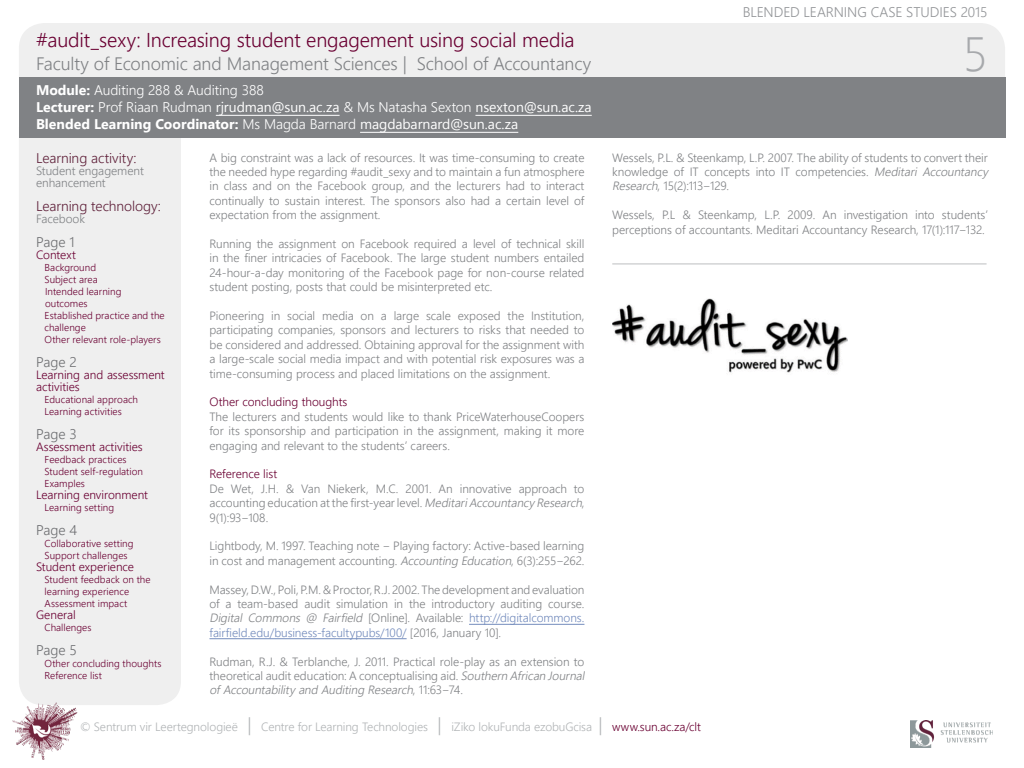
<style>
.page{position:relative;width:1024px;height:768px;background:#fff}
.page>*{position:absolute;margin:0;border:0;box-sizing:border-box;transform-origin:0 0}
.t1{font:300 48px "Segoe UI";color:#a7a9ac}
.t2{font:300 20px "Segoe UI";letter-spacing:-.005em;color:#6a0032}
.t3{font:300 18px "Segoe UI";letter-spacing:-.01em;color:#808285}
.t4{font:300 14px/17px "Segoe UI";letter-spacing:-.005em;color:#fff}
.t5{font:300 14px "Segoe UI";letter-spacing:-.005em;color:#60223b}
.t6{font:300 14px "Segoe UI";letter-spacing:-.005em;color:#939598}
.t7{font:300 14px "Segoe UI";letter-spacing:-.005em;color:#6d6e71}
.t8{font:300 12px/14.4px "Segoe UI";letter-spacing:-.005em;color:#808285;text-align:justify}
.t9{font:300 12px/12px "Segoe UI";letter-spacing:-.005em;color:#6a0032}
.t10{font:300 12px "Segoe UI";letter-spacing:-.01em;color:#b1b4b6}
.t11{font:300 10px/12px "Segoe UI";letter-spacing:.005em;color:#6a0032}
.s1{font-weight:700}
.s2{font-weight:400}
.s3{font-style:italic}
.s4{color:#748cbd}
.s5{font-size:18px}
.s6{color:#6a0032}
</style>
<div class="page">
<div style="left:19px;top:23px;width:986px;height:94px;background:#efefef;border-radius:26px"></div>
<div style="left:19px;top:106px;width:162px;height:599px;background:#efefef;border-radius:24px"></div>
<div style="left:19px;top:77px;width:986px;height:61px;background:#808285"></div>
<hr style="left:216px;top:115px;width:124px;height:1px;background:#fff">
<hr style="left:475px;top:115px;width:117px;height:1px;background:#fff">
<hr style="left:360px;top:132px;width:158px;height:1px;background:#fff">
<img style="left:12px;top:701px;width:66px;height:59px">
<hr style="left:469px;top:624px;width:115px;height:1px;background:#748cbd">
<hr style="left:209px;top:638px;width:198px;height:1px;background:#748cbd">
<hr style="left:612px;top:264px;width:375px;height:1px;background:#bcbec0">
<img style="left:612px;top:298px;width:235px;height:75px">
<img style="left:910px;top:720px;width:83px;height:28px">
<h2 class="t2" style="left:36px;top:24px;width:540px">#audit_sexy: Increasing student engagement using social media</h2>
<p class="t4" style="left:36px;top:81px;width:557px"><span class="s1">Module:</span> Auditing 288 &amp; Auditing 388<br><span class="s1">Lecturer:</span> Prof Riaan Rudman <span class="s2">rjrudman@sun.ac.za</span> &amp; Ms Natasha Sexton <span class="s2">nsexton@sun.ac.za<br></span><span class="s1">Blended Learning Coordinator:</span> Ms Magda Barnard <span class="s2">magdabarnard@sun.ac.za</span></p>
<h3 class="t3" style="left:36px;top:50px;width:557px">Faculty of Economic and Management Sciences | School of Accountancy</h3>
<p class="t6" style="left:743px;top:1px;width:246px">BLENDED LEARNING CASE STUDIES 2015</p>
<h1 class="t1" style="left:963px;top:21px;width:26px">5</h1>
<p class="t8" style="left:209px;top:150px;width:377px">A big constraint was a lack of resources. It was time-consuming to create the needed hype regarding #audit_sexy and to maintain a fun atmosphere in class and on the Facebook group, and the lecturers had to interact continually to sustain interest. The sponsors also had a certain level of expectation from the assignment.</p>
<p class="t8" style="left:209px;top:236px;width:377px">Running the assignment on Facebook required a level of technical skill in the finer intricacies of Facebook. The large student numbers entailed 24-hour-a-day monitoring of the Facebook page for non-course related student posting, posts that could be misinterpreted etc.</p>
<p class="t8" style="left:209px;top:308px;width:377px">Pioneering in social media on a large scale exposed the Institution, participating companies, sponsors and lecturers to risks that needed to be considered and addressed. Obtaining approval for the assignment with a large-scale social media impact and with potential risk exposures was a time-consuming process and placed limitations on the assignment.</p>
<p class="t9" style="left:209px;top:396px;width:140px">Other concluding thoughts</p>
<p class="t8" style="left:209px;top:409px;width:377px">The lecturers and students would like to thank PriceWaterhouseCoopers for its sponsorship and participation in the assignment, making it more engaging and relevant to the students’ careers.</p>
<p class="t9" style="left:209px;top:468px;width:69px">Reference list</p>
<p class="t8" style="left:209px;top:481px;width:377px">De Wet, J.H. &amp; Van Niekerk, M.C. 2001. An innovative approach to accounting education at the first-year level. <span class="s3">MeditariAccountancy Research</span>, 9(1):93−108.</p>
<p class="t8" style="left:209px;top:538px;width:377px">Lightbody, M. 1997. Teaching note − Playing factory: Active-based learning in cost and management accounting. <span class="s3">Accounting Education</span>, 6(3):255−262.</p>
<p class="t8" style="left:209px;top:582px;width:377px">Massey, D.W., Poli, P.M. &amp; Proctor, R.J. 2002. The development and evaluation of a team-based audit simulation in the introductory auditing course.<br><span class="s3">Digital Commons @ Fairfield</span> [Online]. Available: <span class="s4">http://digitalcommons. fairfield.edu/business-facultypubs/100/</span> [2016, January 10].</p>
<p class="t8" style="left:209px;top:654px;width:380px;text-align:left">Rudman, R.J. &amp; Terblanche, J. 2011. Practical role-play as an extension to theoretical audit education: A conceptualising aid. <span class="s3">Southern African Journal ofAccountability and Auditing Research</span>, 1 1 : 6 3 − 74 .</p>
<p class="t8" style="left:612px;top:150px;width:380px;text-align:left">Wessels, P.L. &amp; Steenkamp, L.P. 2007. The ability of students to convert their knowledge of IT concepts into IT competencies. <span class="s3">Meditari Accountancy<br>Research</span>, 15(2):113−129.</p>
<p class="t8" style="left:612px;top:207px;width:377px">Wessels, P.L &amp; Steenkamp, L.P. 2009. An investigation into students’ perceptions of accountants. Meditari Accountancy Research, 17(1):117−132.</p>
<p class="t5" style="left:36px;top:148px;width:102px">Learning activity:</p>
<p class="t8" style="left:36px;top:165px;width:109px;line-height:12px">Student engagement enhancement</p>
<p class="t5" style="left:36px;top:196px;width:126px">Learning technology:</p>
<p class="t8" style="left:36px;top:211px;width:50px">Facebook</p>
<p class="t7" style="left:36px;top:232px;width:40px">Page 1</p>
<p class="t9" style="left:36px;top:249px;width:41px">Context</p>
<p class="t11" style="left:45px;top:261px;width:122px">Background<br>Subject area<br>Intended learning outcomes<br>Established practice and the challenge<br>Other relevant role-players</p>
<p class="t7" style="left:36px;top:352px;width:42px">Page 2</p>
<p class="t9" style="left:36px;top:369px;width:130px">Learning and assessment activities</p>
<p class="t11" style="left:45px;top:393px;width:95px">Educational approach<br>Learning activities</p>
<p class="t7" style="left:36px;top:424px;width:42px">Page 3</p>
<p class="t9" style="left:36px;top:441px;width:108px">Assessment activities</p>
<p class="t11" style="left:45px;top:453px;width:100px">Feedback practices<br>Student self-regulation<br>Examples</p>
<p class="t9" style="left:36px;top:489px;width:113px">Learning environment</p>
<p class="t11" style="left:45px;top:501px;width:71px">Learning setting</p>
<p class="t7" style="left:36px;top:520px;width:43px">Page 4</p>
<p class="t11" style="left:45px;top:537px;width:90px">Collaborative setting<br>Support challenges</p>
<p class="t9" style="left:36px;top:561px;width:99px">Student experience</p>
<p class="t11" style="left:45px;top:573px;width:108px">Student feedback on the learning experience<br>Assessment impact</p>
<p class="t9" style="left:36px;top:609px;width:41px">General</p>
<p class="t11" style="left:45px;top:621px;width:48px">Challenges</p>
<p class="t7" style="left:36px;top:640px;width:42px">Page 5</p>
<p class="t11" style="left:45px;top:657px;width:118px">Other concluding thoughts<br>Reference list</p>
<p class="t10" style="left:80px;top:718px;width:622px">© Sentrum vir Leertegnologieë <span class="s5">|</span> Centre for Learning Technologies <span class="s5">|</span> iZiko lokuFunda ezobuGcisa <span class="s5">|</span> <span class="s6">www.sun.ac.za/clt</span></p>
</div>
